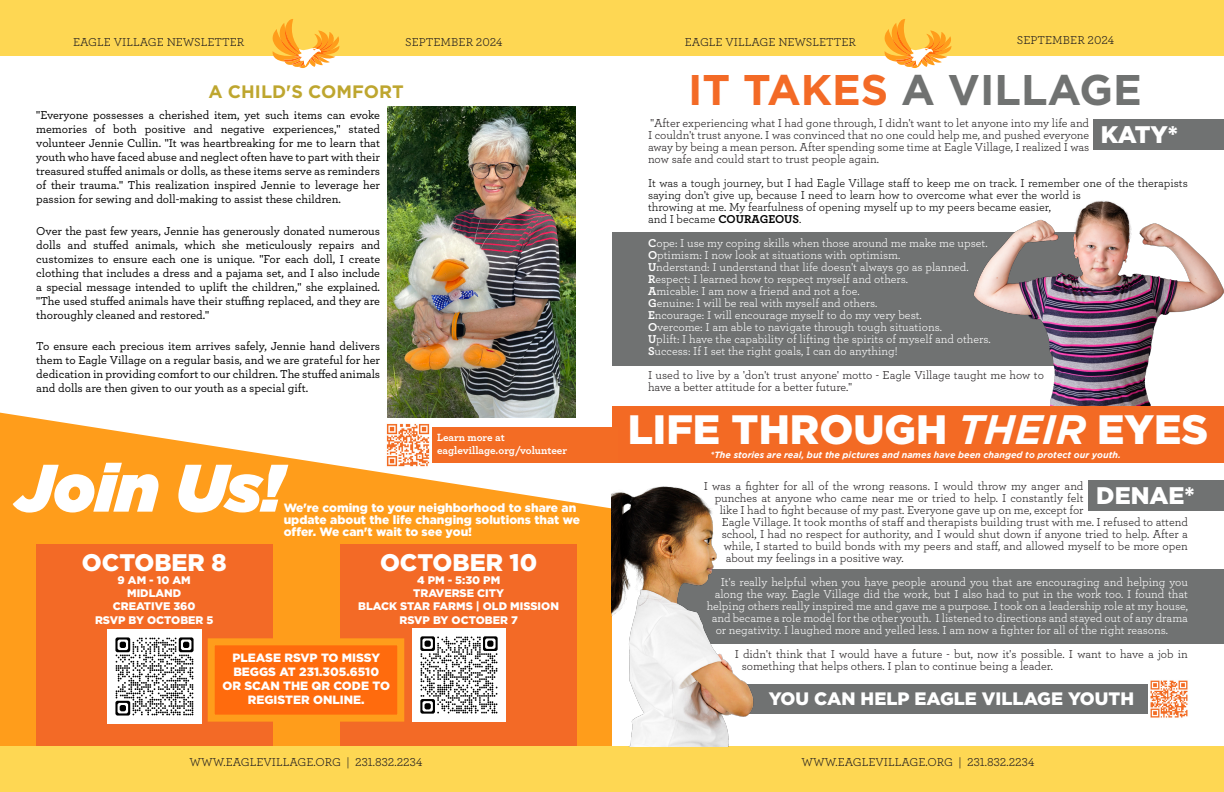
<style>
.page{position:relative;width:1224px;height:792px;background:#fff}
.page>*{position:absolute;margin:0;border:0;box-sizing:border-box;transform-origin:0 0}
.t1{font:italic 900 67px "Gotham";color:#fff}
.t2{font:700 42.9px "Gotham";color:#707271}
.t3{font:900 41px "Gotham";color:#fff}
.t4{font:900 24px "Gotham";color:#fff}
.t5{font:900 18px "Gotham";color:#fff}
.t6{font:700 18px "Gotham";color:#bea62f}
.t7{font:12px/12px "Archer";color:#231f20}
.Bullet_Points{font:500 12px/14px "Archer";color:#000;text-align:justify}
.t8{font:12px "Archer";color:#fff}
.t9{font:12px/12px "Archer";color:#000}
.t10{font:900 12px/14px "Gotham";color:#fff}
.t11{font:900 11px "Gotham";color:#fff}
.t12{font:700 11px "Archer";color:#fff}
.t13{font:italic 700 9px "Gotham";color:#fff}
.s1{color:#f36a26}
.s2{font-weight:700}
.s3{font-weight:700;font-style:italic}
</style>
<div class="page">
<svg style="left:0;top:413px;width:612px;height:333px;fill:#ff9d1b"></svg>
<div style="left:341px;top:544px;width:236px;height:202px;background:#f36a26"></div>
<div style="left:36px;top:544px;width:236px;height:202px;background:#f36a26"></div>
<div style="left:687px;top:684px;width:486px;height:30px;background:#707272"></div>
<div style="left:612px;top:232px;width:482px;height:134px;background:#707272"></div>
<div style="left:1094px;top:119px;width:130px;height:31px;background:#707272"></div>
<img style="left:974px;top:201px;width:250px;height:205px">
<div style="left:612px;top:406px;width:612px;height:56px;background:#f36a24"></div>
<div style="left:0;top:0;width:621px;height:56px;background:#fed753"></div>
<div style="left:406px;top:427px;width:212px;height:35px;background:#f36c24"></div>
<div style="left:0;top:746px;width:621px;height:46px;background:#fed753"></div>
<svg style="left:272px;top:19px;width:68px;height:50px"></svg>
<img style="left:384px;top:421px;width:47px;height:47px">
<div style="left:603px;top:0;width:621px;height:56px;background:#fed753"></div>
<div style="left:612px;top:746px;width:612px;height:46px;background:#fed753"></div>
<svg style="left:884px;top:19px;width:68px;height:50px"></svg>
<div style="left:658px;top:570px;width:566px;height:74px;background:#707272"></div>
<img style="left:612px;top:462px;width:189px;height:284px">
<div style="left:1088px;top:480px;width:136px;height:31px;background:#707272"></div>
<img style="left:1149px;top:680px;width:39px;height:38px">
<img style="left:387px;top:107px;width:189px;height:311px">
<img style="left:107px;top:629px;width:95px;height:95px">
<div style="left:208px;top:638px;width:196px;height:84px;background:#ff6b0d;border:7px solid #ff9d1b"></div>
<img style="left:412px;top:628px;width:93px;height:94px">
<p class="t7" style="left:73px;top:35px;width:173px">EAGLE VILLAGE NEWSLETTER</p>
<p class="t7" style="left:405px;top:35px;width:99px">SEPTEMBER 2024</p>
<p class="t6" style="left:208px;top:82px;width:197px">A CHILD'S COMFORT</p>
<p class="Bullet_Points" style="left:36px;top:107px;width:345px">"Everyone possesses a cherished item, yet such items can evoke memories of both positive and negative experiences," stated volunteer Jennie Cullin. "It was heartbreaking for me to learn that youth who have faced abuse and neglect often have to part with their treasured stuffed animals or dolls, as these items serve as reminders of their trauma." This realization inspired Jennie to leverage her passion for sewing and doll-making to assist these children.</p>
<p class="Bullet_Points" style="left:36px;top:223px;width:345px">Over the past few years, Jennie has generously donated numerous dolls and stuffed animals, which she meticulously repairs and customizes to ensure each one is unique. "For each doll, I create clothing that includes a dress and a pajama set, and I also include a special message intended to uplift the children," she explained. "The used stuffed animals have their stuffing replaced, and they are thoroughly cleaned and restored."</p>
<p class="Bullet_Points" style="left:36px;top:339px;width:345px">To ensure each precious item arrives safely, Jennie hand delivers them to Eagle Village on a regular basis, and we are grateful for her dedication in providing comfort to our children. The stuffed animals and dolls are then given to our youth as a special gift.</p>
<p class="t12" style="left:437px;top:428px;width:69px">Learn more at</p>
<p class="t12" style="left:437px;top:442px;width:131px">eaglevillage.org/volunteer</p>
<p class="t1" style="left:15px;top:449px;width:269px">Join Us!</p>
<p class="t10" style="left:284px;top:501px;width:298px;line-height:12px">We're coming to your neighborhood to share an update about the life changing solutions that we offer. We can't wait to see you!</p>
<p class="t4" style="left:82px;top:548px;width:146px">OCTOBER 8</p>
<p class="t11" style="left:118px;top:574px;width:75px">9 AM - 10 AM</p>
<p class="t11" style="left:127px;top:587px;width:56px">MIDLAND</p>
<p class="t11" style="left:113px;top:600px;width:84px">CREATIVE 360</p>
<p class="t11" style="left:95px;top:613px;width:120px">RSVP BY OCTOBER 5</p>
<p class="t10" style="left:222px;top:650px;width:169px;text-align:center">PLEASE RSVP TO MISSY<br>BEGGS AT 231.305.6510<br>OR SCAN THE QR CODE TO<br>REGISTER ONLINE.</p>
<p class="t4" style="left:380px;top:548px;width:159px">OCTOBER 10</p>
<p class="t11" style="left:417px;top:574px;width:85px">4 PM - 5:30 PM</p>
<p class="t11" style="left:413px;top:587px;width:92px">TRAVERSE CITY</p>
<p class="t11" style="left:358px;top:600px;width:202px">BLACK STAR FARMS | OLD MISSION</p>
<p class="t11" style="left:400px;top:613px;width:120px">RSVP BY OCTOBER 7</p>
<p class="t7" style="left:190px;top:755px;width:234px">WWW.EAGLEVILLAGE.ORG | 231.832.2234</p>
<p class="t7" style="left:685px;top:36px;width:173px">EAGLE VILLAGE NEWSLETTER</p>
<p class="t7" style="left:1017px;top:34px;width:99px">SEPTEMBER 2024</p>
<p class="t2" style="left:688px;top:65px;width:455px"><span class="s1">IT TAKES</span> A VILLAGE</p>
<p class="t7" style="left:648px;top:116px;width:443px;text-align:justify">"After experiencing what I had gone through, I didn't want to let anyone into my life and I couldn't trust anyone. I was convinced that no one could help me, and pushed everyone away by being a mean person. After spending some time at Eagle Village, I realized I was now safe and could start to trust people again.</p>
<p class="t9" style="left:648px;top:176px;width:541px">It was a tough journey, but I had Eagle Village staff to keep me on track. I remember one of the therapists saying don't give up, because I need to learn how to overcome what ever the world is<br>throwing at me. My fearfulness of opening myself up to my peers became easier,</p>
<p class="t9" style="left:648px;top:212px;width:155px">and I became <span class="s2">COURAGEOUS</span>.</p>
<p class="t8" style="left:648px;top:235px;width:341px"><span class="s2">C</span>ope: I use my coping skills when those around me make me upset.</p>
<p class="t8" style="left:648px;top:247px;width:254px"><span class="s2">O</span>ptimism: I now look at situations with optimism.</p>
<p class="t8" style="left:648px;top:259px;width:322px"><span class="s2">U</span>nderstand: I understand that life doesn't always go as planned.</p>
<p class="t8" style="left:648px;top:271px;width:262px"><span class="s2">R</span>espect: I learned how to respect myself and others.</p>
<p class="t8" style="left:648px;top:283px;width:213px"><span class="s2">A</span>micable: I am now a friend and not a foe.</p>
<p class="t8" style="left:648px;top:295px;width:231px"><span class="s2">G</span>enuine: I will be real with myself and others.</p>
<p class="t8" style="left:648px;top:307px;width:275px"><span class="s2">E</span>ncourage: I will encourage myself to do my very best.</p>
<p class="t8" style="left:648px;top:319px;width:296px"><span class="s2">O</span>vercome: I am able to navigate through tough situations.</p>
<p class="t8" style="left:648px;top:331px;width:344px"><span class="s2">U</span>plift: I have the capability of lifting the spirits of myself and others.</p>
<p class="t8" style="left:648px;top:343px;width:251px"><span class="s2">S</span>uccess: If I set the right goals, I can do anything!</p>
<p class="t7" style="left:648px;top:368px;width:397px">I used to live by a 'don't trust anyone' motto - Eagle Village taught me how to have a better attitude for a better future."</p>
<p class="t4" style="left:1101px;top:120px;width:79px">KATY*</p>
<p class="t3" style="left:628px;top:406px;width:582px">LIFE THROUGH <span class="s3">THEIR</span> EYES</p>
<p class="t13" style="left:710px;top:449px;width:412px">*The stories are real, but the pictures and names have been changed to protect our youth.</p>
<p class="t7" style="left:704px;top:479px;width:381px">I was a fighter for all of the wrong reasons. I would throw my anger and</p>
<p class="t7" style="left:715px;top:491px;width:370px">punches at anyone who came near me or tried to help. I constantly felt</p>
<p class="t7" style="left:720px;top:503px;width:365px">like I had to fight because of my past. Everyone gave up on me, except for</p>
<p class="t7" style="left:722px;top:515px;width:468px">Eagle Village. It took months of staff and therapists building trust with me. I refused to attend</p>
<p class="t7" style="left:722px;top:527px;width:468px">school, I had no respect for authority, and I would shut down if anyone tried to help. After a</p>
<p class="t7" style="left:724px;top:539px;width:466px">while, I started to build bonds with my peers and staff, and allowed myself to be more open</p>
<p class="t7" style="left:726px;top:551px;width:180px">about my feelings in a positive way.</p>
<p class="t8" style="left:721px;top:573px;width:469px">It's really helpful when you have people around you that are encouraging and helping you</p>
<p class="t8" style="left:715px;top:585px;width:475px">along the way. Eagle Village did the work, but I also had to put in the work too. I found that</p>
<p class="t8" style="left:707px;top:597px;width:483px">helping others really inspired me and gave me a purpose. I took on a leadership role at my house,</p>
<p class="t8" style="left:712px;top:609px;width:478px">and became a role model for the other youth. I listened to directions and stayed out of any drama</p>
<p class="t8" style="left:716px;top:621px;width:454px">or negativity. I laughed more and yelled less. I am now a fighter for all of the right reasons.</p>
<p class="t7" style="left:742px;top:647px;width:448px;text-indent:-7px">I didn't think that I would have a future - but, now it's possible. I want to have a job in something that helps others. I plan to continue being a leader.</p>
<p class="t4" style="left:1096px;top:482px;width:100px">DENAE*</p>
<p class="t5" style="left:769px;top:689px;width:367px">YOU CAN HELP EAGLE VILLAGE YOUTH</p>
<p class="t7" style="left:802px;top:755px;width:234px">WWW.EAGLEVILLAGE.ORG | 231.832.2234</p>
</div>
